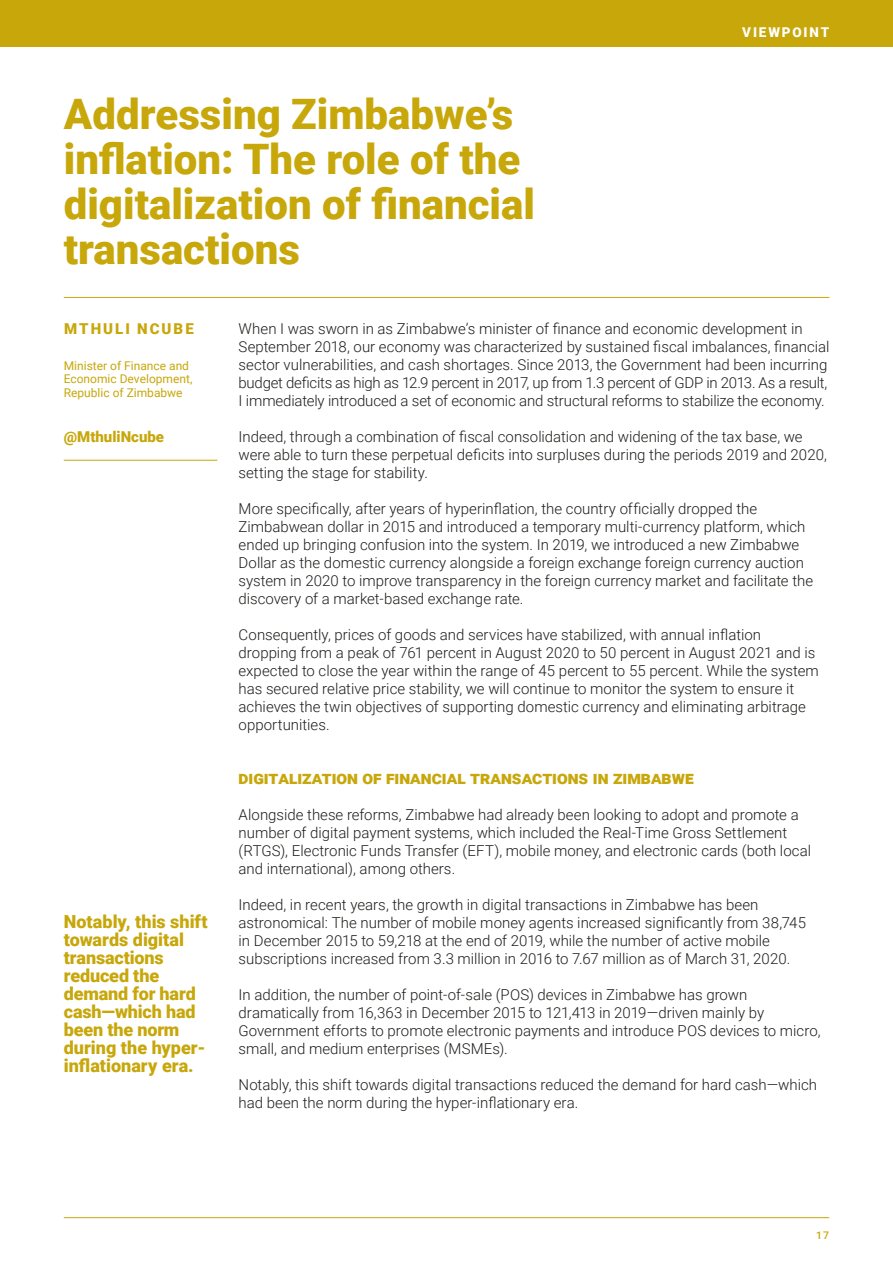
<style>
.page{position:relative;width:893px;height:1263px;background:#fff}
.page>*{position:absolute;margin:0;border:0;box-sizing:border-box;transform-origin:0 0}
.CH_1_Titolo_2{font:900 42px/45px "Roboto";color:#c7a70a}
.Citazione{font:900 18px/18px "Roboto";letter-spacing:-.005em;color:#c7a70a}
.CH_1_Titolo_3{font:900 18px "Roboto";color:#c7a70a}
.Testo{font:300 15px/18px "Roboto";color:#1d1d1b}
.CH_1_Autore_social{font:900 15px "Roboto";color:#c7a70a}
.CH_1_Autore{font:900 15px "Roboto";letter-spacing:.135em;color:#c7a70a}
.t1{font:900 13.5px "Roboto";letter-spacing:.135em;color:#fff}
.CH_1_Autore_carica{font:12px/13.5px "Roboto";color:#c7a70a}
.t2{font:500 10.5px "Roboto";color:#c7a70a}
</style>
<div class="page">
<div style="left:0;top:0;width:893px;height:47px;background:#c7a70a"></div>
<hr style="left:64px;top:1217px;width:765px;height:1px;background:#c7a70a">
<hr style="left:64px;top:460px;width:153px;height:1px;background:#c7a70a">
<hr style="left:64px;top:297px;width:765px;height:1px;background:#c7a70a">
<p class="CH_1_Titolo_2" style="left:64px;top:90px;width:473px">Addressing Zimbabwe’s inflation: The role of the digitalization of financial transactions</p>
<p class="t1" style="left:742px;top:23px;width:89px">VIEWPOINT</p>
<p class="CH_1_Autore" style="left:64px;top:318px;width:131px">MTHULI NCUBE</p>
<p class="CH_1_Autore_carica" style="left:64px;top:358px;width:130px">Minister of Finance and<br>Economic Development,<br>Republic of Zimbabwe</p>
<p class="CH_1_Autore_social" style="left:64px;top:426px;width:102px">@MthuliNcube</p>
<p class="Citazione" style="left:64px;top:912px;width:145px">Notably, this shift towards digital transactions reduced the demand for hard cash—which had been the norm during the hyper&shy;inflationary era.</p>
<p class="Testo" style="left:239px;top:319px;width:592px">When I was sworn in as Zimbabwe’s minister of finance and economic development in September 2018, our economy was characterized by sustained fiscal imbalances, financial sector vulnerabilities, and cash shortages. Since 2013, the Government had been incurring budget deficits as high as 12.9 percent in 2017, up from 1.3 percent of GDP in 2013. As a result, I immediately introduced a set of economic and structural reforms to stabilize the economy.</p>
<p class="Testo" style="left:239px;top:427px;width:590px">Indeed, through a combination of fiscal consolidation and widening of the tax base, we were able to turn these perpetual deficits into surpluses during the periods 2019 and 2020, setting the stage for stability.</p>
<p class="Testo" style="left:239px;top:499px;width:576px">More specifically, after years of hyperinflation, the country officially dropped the Zimbabwean dollar in 2015 and introduced a temporary multi-currency platform, which ended up bringing confusion into the system. In 2019, we introduced a new Zimbabwe Dollar as the domestic currency alongside a foreign exchange foreign currency auction system in 2020 to improve transparency in the foreign currency market and facilitate the discovery of a market-based exchange rate.</p>
<p class="Testo" style="left:239px;top:625px;width:582px">Consequently, prices of goods and services have stabilized, with annual inflation dropping from a peak of 761 percent in August 2020 to 50 percent in August 2021 and is expected to close the year within the range of 45 percent to 55 percent. While the system has secured relative price stability, we will continue to monitor the system to ensure it achieves the twin objectives of supporting domestic currency and eliminating arbitrage opportunities.</p>
<p class="CH_1_Titolo_3" style="left:239px;top:765px;width:457px">Digitalization of financial transactions in Zimbabwe</p>
<p class="Testo" style="left:239px;top:805px;width:574px">Alongside these reforms, Zimbabwe had already been looking to adopt and promote a number of digital payment systems, which included the Real-Time Gross Settlement (RTGS), Electronic Funds Transfer (EFT), mobile money, and electronic cards (both local and international), among others.</p>
<p class="Testo" style="left:239px;top:895px;width:569px">Indeed, in recent years, the growth in digital transactions in Zimbabwe has been astronomical: The number of mobile money agents increased significantly from 38,745 in December 2015 to 59,218 at the end of 2019, while the number of active mobile subscriptions increased from 3.3 million in 2016 to 7.67 million as of March 31, 2020.</p>
<p class="Testo" style="left:239px;top:985px;width:583px">In addition, the number of point-of-sale (POS) devices in Zimbabwe has grown dramatically from 16,363 in December 2015 to 121,413 in 2019—driven mainly by Government efforts to promote electronic payments and introduce POS devices to micro, small, and medium enterprises (MSMEs).</p>
<p class="Testo" style="left:239px;top:1075px;width:580px">Notably, this shift towards digital transactions reduced the demand for hard cash—which had been the norm during the hyper-inflationary era.</p>
<p class="t2" style="left:816px;top:1228px;width:14px">17</p>
</div>
